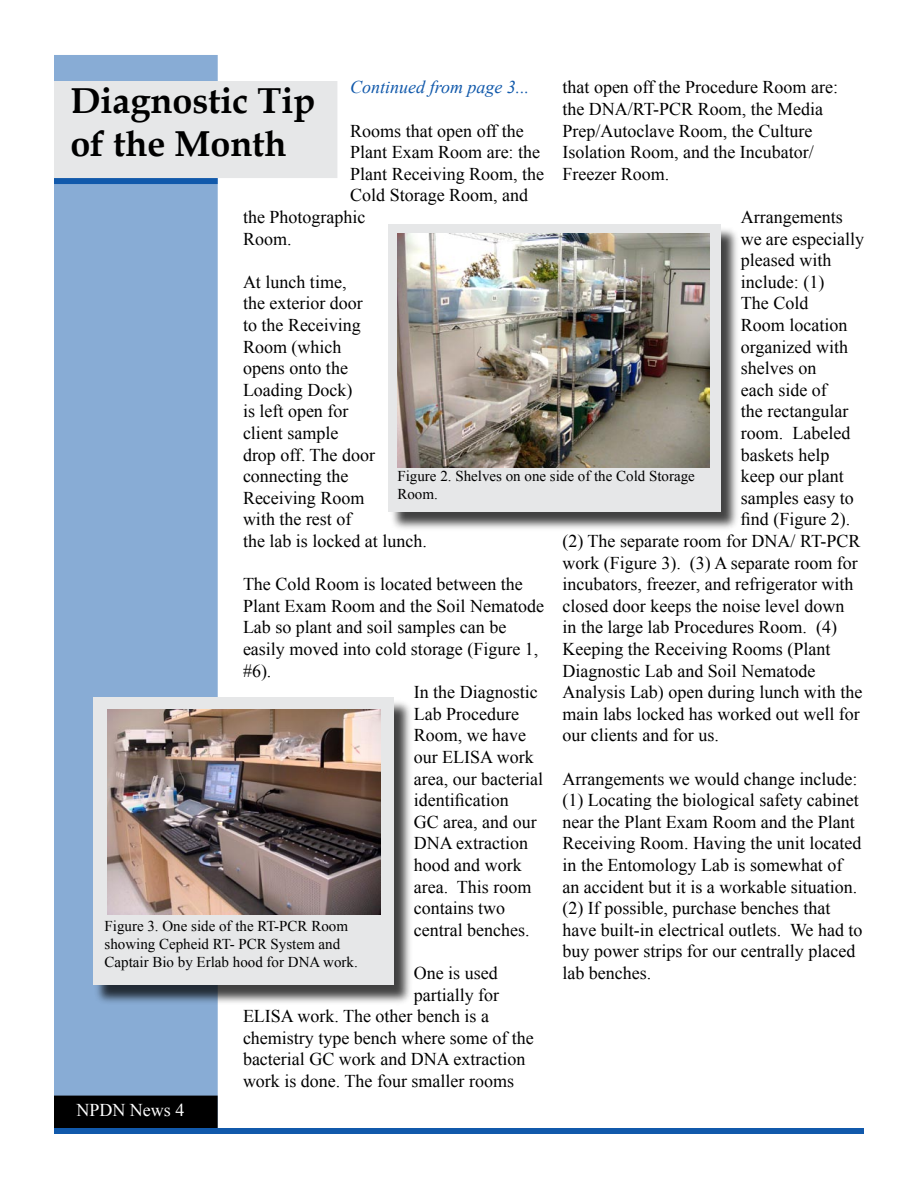
<style>
.page{position:relative;width:918px;height:1188px;background:#fff}
.page>*{position:absolute;margin:0;border:0;box-sizing:border-box;transform-origin:0 0}
.t1{font:700 36px/43.2px "Book Antiqua";color:#000}
.t2{font:18px/21.6px "Times New Roman";color:#000}
.t3{font:italic 18px "Times New Roman";color:#1159ab}
.t4{font:18px "Times New Roman";color:#fff}
.t5{font:15px/18px "Times New Roman";color:#000}
</style>
<div class="page">
<div style="left:54px;top:1128px;width:810px;height:6px;background:#1159ab"></div>
<div style="left:55px;top:56px;width:162px;height:1071px;background:#88acd5"></div>
<div style="left:54px;top:55px;width:164px;height:1073px;border:2px solid #88acd5"></div>
<div style="left:55px;top:1096px;width:162px;height:31px;background:#000"></div>
<div style="left:54px;top:1096px;width:164px;height:32px;border:2px solid #000"></div>
<div style="left:54px;top:178px;width:164px;height:6px;background:#1159ab"></div>
<div style="left:55px;top:82px;width:282px;height:95px;background:#e6e7e8"></div>
<div style="left:54px;top:81px;width:283px;height:97px;border:2px solid #e6e7e8"></div>
<div style="left:93px;top:698px;width:320px;height:308px;background:#000;opacity:.75"></div>
<div style="left:93px;top:698px;width:300px;height:288px;background:#e6e7e8"></div>
<img style="left:107px;top:710px;width:274px;height:205px">
<div style="left:389px;top:225px;width:352px;height:306px;background:#000;opacity:.75"></div>
<div style="left:388px;top:224px;width:333px;height:288px;background:#e6e7e8"></div>
<img style="left:397px;top:233px;width:312px;height:234px">
<p class="t2" style="left:562px;top:76px;width:277px">that open off the Procedure Room are: the DNA/RT-PCR Room, the Media<br>Prep/Autoclave Room, the Culture<br>Isolation Room, and the Incubator/<br>Freezer Room.</p>
<p class="t2" style="left:741px;top:206px;width:103px">Arrangements</p>
<p class="t2" style="left:741px;top:228px;width:125px">we are especially</p>
<p class="t2" style="left:741px;top:249px;width:92px">pleased with</p>
<p class="t2" style="left:741px;top:271px;width:85px">include: (1)</p>
<p class="t2" style="left:741px;top:292px;width:69px">The Cold</p>
<p class="t2" style="left:741px;top:314px;width:108px">Room location</p>
<p class="t2" style="left:741px;top:336px;width:109px">organized with</p>
<p class="t2" style="left:741px;top:357px;width:77px">shelves on</p>
<p class="t2" style="left:741px;top:379px;width:87px">each side of</p>
<p class="t2" style="left:741px;top:400px;width:109px">the rectangular</p>
<p class="t2" style="left:741px;top:422px;width:111px">room. Labeled</p>
<p class="t2" style="left:741px;top:444px;width:90px">baskets help</p>
<p class="t2" style="left:741px;top:465px;width:104px">keep our plant</p>
<p class="t2" style="left:741px;top:487px;width:114px">samples easy to</p>
<p class="t2" style="left:741px;top:508px;width:111px">find (Figure 2).</p>
<p class="t2" style="left:562px;top:530px;width:299px">(2) The separate room for DNA/ RT-PCR</p>
<p class="t2" style="left:562px;top:552px;width:297px">work (Figure 3). (3) A separate room for</p>
<p class="t2" style="left:562px;top:573px;width:293px">incubators, freezer, and refrigerator with</p>
<p class="t2" style="left:562px;top:595px;width:283px">closed door keeps the noise level down</p>
<p class="t2" style="left:562px;top:616px;width:276px">in the large lab Procedures Room. (4)</p>
<p class="t2" style="left:562px;top:638px;width:269px">Keeping the Receiving Rooms (Plant</p>
<p class="t2" style="left:562px;top:660px;width:254px">Diagnostic Lab and Soil Nematode</p>
<p class="t2" style="left:562px;top:681px;width:301px">Analysis Lab) open during lunch with the</p>
<p class="t2" style="left:562px;top:703px;width:299px">main labs locked has worked out well for</p>
<p class="t2" style="left:562px;top:724px;width:158px">our clients and for us.</p>
<p class="t2" style="left:562px;top:768px;width:302px">Arrangements we would change include: (1) Locating the biological safety cabinet near the Plant Exam Room and the Plant Receiving Room. Having the unit located in the Entomology Lab is somewhat of an accident but it is a workable situation. (2) If possible, purchase benches that have built-in electrical outlets. We had to buy power strips for our centrally placed lab benches.</p>
<h1 class="t1" style="left:70px;top:79px;width:246px">Diagnostic Tip of the Month</h1>
<p class="t3" style="left:350px;top:75px;width:181px">Continued from page 3...</p>
<p class="t2" style="left:350px;top:120px;width:175px">Rooms that open off the</p>
<p class="t2" style="left:350px;top:141px;width:191px">Plant Exam Room are: the</p>
<p class="t2" style="left:350px;top:163px;width:196px">Plant Receiving Room, the</p>
<p class="t2" style="left:350px;top:184px;width:180px">Cold Storage Room, and</p>
<p class="t2" style="left:243px;top:206px;width:124px">the Photographic</p>
<p class="t2" style="left:243px;top:228px;width:50px">Room.</p>
<p class="t2" style="left:243px;top:271px;width:185px">At lunch time,<br>the exterior door<br>to the Receiving<br>Room (which<br>opens onto the<br>Loading Dock)<br>is left open for<br>client sample<br>drop off. The door connecting the<br>Receiving Room<br>with the rest of<br>the lab is locked at lunch.</p>
<p class="t2" style="left:243px;top:573px;width:281px">The Cold Room is located between the</p>
<p class="t2" style="left:243px;top:595px;width:302px">Plant Exam Room and the Soil Nematode</p>
<p class="t2" style="left:243px;top:616px;width:265px">Lab so plant and soil samples can be</p>
<p class="t2" style="left:243px;top:638px;width:297px">easily moved into cold storage (Figure 1,</p>
<p class="t2" style="left:243px;top:660px;width:30px">#6).</p>
<p class="t2" style="left:414px;top:681px;width:125px">In the Diagnostic</p>
<p class="t2" style="left:414px;top:703px;width:107px">Lab Procedure</p>
<p class="t2" style="left:414px;top:724px;width:114px">Room, we have</p>
<p class="t2" style="left:414px;top:746px;width:121px">our ELISA work</p>
<p class="t2" style="left:414px;top:768px;width:131px">area, our bacterial</p>
<p class="t2" style="left:414px;top:789px;width:97px">identification</p>
<p class="t2" style="left:414px;top:811px;width:124px">GC area, and our</p>
<p class="t2" style="left:414px;top:832px;width:116px">DNA extraction</p>
<p class="t2" style="left:414px;top:854px;width:109px">hood and work</p>
<p class="t2" style="left:414px;top:876px;width:119px">area. This room</p>
<p class="t2" style="left:414px;top:897px;width:93px">contains two</p>
<p class="t2" style="left:414px;top:919px;width:117px">central benches.</p>
<p class="t2" style="left:414px;top:962px;width:85px">One is used</p>
<p class="t2" style="left:414px;top:984px;width:87px">partially for</p>
<p class="t2" style="left:243px;top:1005px;width:248px">ELISA work. The other bench is a</p>
<p class="t2" style="left:243px;top:1027px;width:292px">chemistry type bench where some of the</p>
<p class="t2" style="left:243px;top:1048px;width:284px">bacterial GC work and DNA extraction</p>
<p class="t2" style="left:243px;top:1070px;width:273px">work is done. The four smaller rooms</p>
<p class="t5" style="left:397px;top:467px;width:299px">Figure 2. Shelves on one side of the Cold Storage<br>Room.</p>
<p class="t5" style="left:105px;top:917px;width:255px">Figure 3. One side of the RT-PCR Room showing Cepheid RT- PCR System and<br>Captair Bio by Erlab hood for DNA work.</p>
<p class="t4" style="left:76px;top:1098px;width:109px">NPDN News 4</p>
</div>
